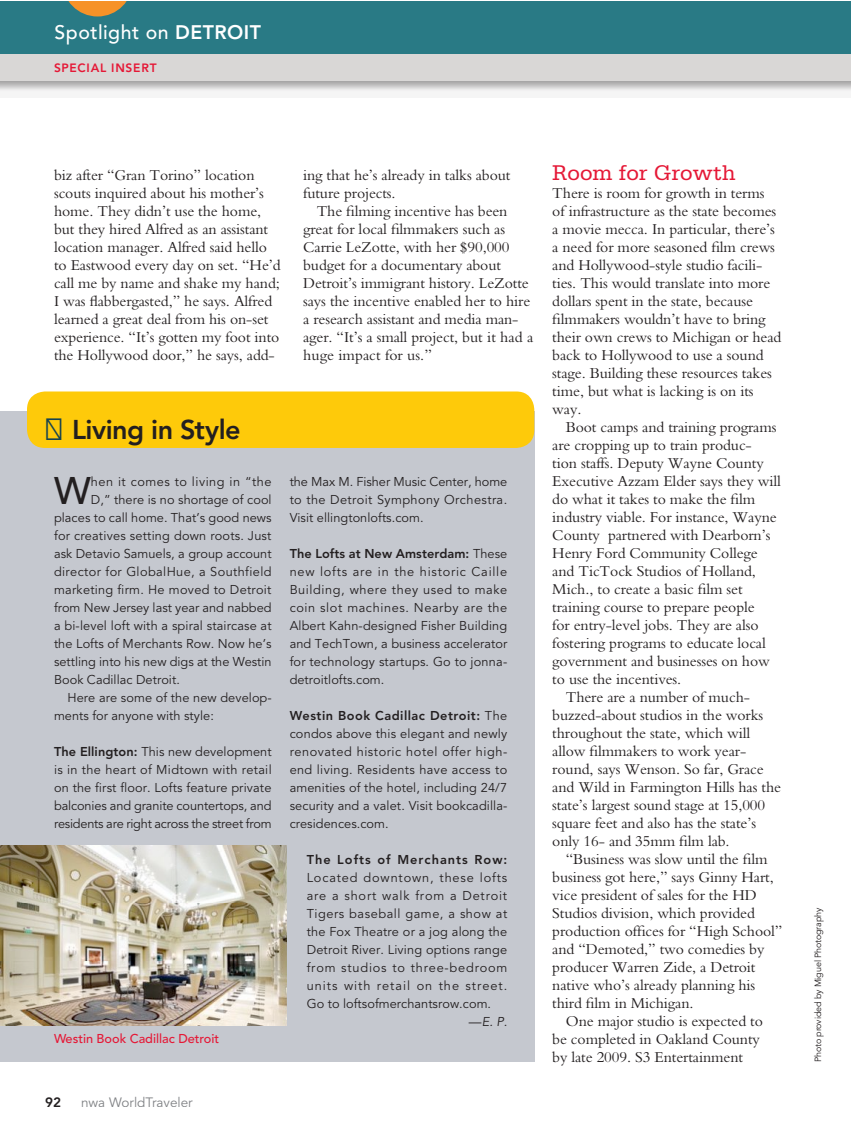
<style>
.page{position:relative;width:851px;height:1134px;background:#fff}
.page>*{position:absolute;margin:0;border:0;box-sizing:border-box;transform-origin:0 0}
.t1{font:500 38.1px "Avenir";color:#231f20}
.t2{font:800 27px "Avenir";letter-spacing:-.02em;color:#231f20}
.t3{font:22.5px "Serifa";letter-spacing:.005em;color:#e51836}
.t4{font:500 19.5px "Avenir";letter-spacing:.025em;color:#fff}
.t5{font:15.75px/18px "Bembo";letter-spacing:-.005em;color:#231f20}
.t6{font:13.5px "Avenir";color:#808285}
.t7{font:800 13.5px "Avenir";color:#231f20}
.t8{font:12.75px/18px "Avenir";letter-spacing:.01em;color:#231f20;text-align:justify}
.t9{font:12.75px "Avenir";letter-spacing:.065em;color:#231f20}
.t10{font:12.75px "Avenir";letter-spacing:.04em;color:#231f20}
.t11{font:12.75px "Avenir";letter-spacing:.03em;color:#231f20}
.t12{font:12.75px "Avenir";letter-spacing:.08em;color:#231f20}
.t13{font:500 12.75px "Avenir";letter-spacing:-.005em;color:#e51836}
.t14{font:800 12.75px "Avenir";letter-spacing:.08em;color:#231f20}
.t15{font:italic 12.75px "Avenir";color:#231f20}
.t16{font:800 12px "Avenir";letter-spacing:.065em;color:#e51836}
.t17{font:9px "Avenir";letter-spacing:-.015em;color:#231f20}
.s1{font-weight:800}
.s2{font-style:normal}
</style>
<div class="page">
<div style="left:0;top:9px;width:850px;height:94px;background:#231f20;opacity:.45"></div>
<div style="left:0;top:13px;width:850px;height:68px;background:#d9d7d6"></div>
<div style="left:0;top:2px;width:850px;height:52px;background:#297a85"></div>
<svg style="left:69px;top:2px;width:57px;height:14px"></svg>
<div style="left:0;top:411px;width:534px;height:651px;background:#c5c8cf"></div>
<img style="left:0;top:846px;width:286px;height:180px">
<div style="left:27px;top:392px;width:507px;height:56px;background:#feca0a;border-radius:18px"></div>
<p class="t4" style="left:55px;top:21px;width:208px">Spotlight on <span class="s1">DETROIT</span></p>
<p class="t16" style="left:54px;top:61px;width:104px">SPECIAL INSERT</p>
<p class="t5" style="left:54px;top:166px;width:228px">biz after “Gran Torino” location scouts inquired about his mother’s home. They didn’t use the home, but they hired Alfred as an assistant location manager. Alfred said hello to Eastwood every day on set. “He’d call me by name and shake my hand; I was flabbergasted,” he says. Alfred learned a great deal from his on-set experience. “It’s gotten my foot into the Hollywood door,” he says, add-</p>
<p class="t5" style="left:303px;top:166px;width:209px">ing that he’s already in talks about future projects.</p>
<p class="t5" style="left:303px;top:202px;width:231px;text-indent:14px">The filming incentive has been great for local filmmakers such as Carrie LeZotte, with her $90,000 budget for a documentary about Detroit’s immigrant history. LeZotte says the incentive enabled her to hire a research assistant and media man&shy;ager. “It’s a small project, but it had a huge impact for us.”</p>
<h2 class="t2" style="left:72px;top:414px;width:170px">Living in Style</h2>
<h1 class="t1" style="left:54px;top:469px;width:38px">W</h1>
<p class="t10" style="left:91px;top:474px;width:182px">hen it comes to living in “the</p>
<p class="t8" style="left:91px;top:491px;width:182px">D,” there is no shortage of cool</p>
<p class="t8" style="left:54px;top:509px;width:219px">places to call home. That’s good news</p>
<p class="t8" style="left:54px;top:527px;width:219px">for creatives setting down roots. Just</p>
<p class="t8" style="left:54px;top:545px;width:219px">ask Detavio Samuels, a group account</p>
<p class="t11" style="left:54px;top:564px;width:219px">director for GlobalHue, a Southfield</p>
<p class="t8" style="left:54px;top:581px;width:219px">marketing firm. He moved to Detroit</p>
<p class="t8" style="left:54px;top:599px;width:219px">from New Jersey last year and nabbed</p>
<p class="t8" style="left:54px;top:617px;width:219px">a bi-level loft with a spiral staircase at</p>
<p class="t8" style="left:54px;top:635px;width:219px">the Lofts of Merchants Row. Now he’s</p>
<p class="t8" style="left:54px;top:653px;width:219px">settling into his new digs at the Westin</p>
<p class="t8" style="left:54px;top:671px;width:127px">Book Cadillac Detroit.</p>
<p class="t8" style="left:68px;top:689px;width:206px">Here are some of the new develop-</p>
<p class="t8" style="left:54px;top:707px;width:161px">ments for anyone with style:</p>
<p class="t8" style="left:54px;top:743px;width:219px"><span class="s1">The Ellington:</span> This new development is in the heart of Midtown with retail on the first floor. Lofts feature private balconies and granite countertops, and residents are right across the street from</p>
<p class="t13" style="left:54px;top:1031px;width:167px">Westin Book Cadillac Detroit</p>
<p class="t8" style="left:290px;top:473px;width:219px">the Max M. Fisher Music Center, home to the Detroit Symphony Orchestra.<br>Visit ellingtonlofts.com.</p>
<p class="t8" style="left:290px;top:545px;width:219px"><span class="s1">The Lofts at New Amsterdam:</span> These new lofts are in the historic Caille Building, where they used to make coin slot machines. Nearby are the Albert Kahn-designed Fisher Building and TechTown, a business accelerator for technology startups. Go to jonna&shy;detroitlofts.com.</p>
<p class="t8" style="left:290px;top:707px;width:219px"><span class="s1">Westin Book Cadillac Detroit:</span> The condos above this elegant and newly renovated historic hotel offer high&shy;end living. Residents have access to amenities of the hotel, including 24/7 security and a valet. Visit bookcadilla&shy;cresidences.com.</p>
<p class="t14" style="left:307px;top:852px;width:202px">The Lofts of Merchants Row:</p>
<p class="t9" style="left:307px;top:870px;width:202px">Located downtown, these lofts</p>
<p class="t9" style="left:307px;top:888px;width:202px">are a short walk from a Detroit</p>
<p class="t10" style="left:307px;top:906px;width:202px">Tigers baseball game, a show at</p>
<p class="t8" style="left:307px;top:923px;width:202px">the Fox Theatre or a jog along the</p>
<p class="t8" style="left:307px;top:941px;width:202px">Detroit River. Living options range</p>
<p class="t9" style="left:307px;top:960px;width:202px">from studios to three-bedroom</p>
<p class="t12" style="left:307px;top:978px;width:202px">units with retail on the street.</p>
<p class="t8" style="left:307px;top:995px;width:186px">Go to loftsofmerchantsrow.com.</p>
<p class="t15" style="left:469px;top:1014px;width:40px"><span class="s2">—</span>E. P.</p>
<p class="t7" style="left:45px;top:1094px;width:17px">92</p>
<p class="t6" style="left:81px;top:1094px;width:113px">nwa WorldTraveler</p>
<h3 class="t3" style="left:552px;top:160px;width:185px">Room for Growth</h3>
<p class="t5" style="left:552px;top:184px;width:230px">There is room for growth in terms<br>of infrastructure as the state becomes a movie mecca. In particular, there’s a need for more seasoned film crews and Hollywood-style studio facili&shy;ties. This would translate into more dollars spent in the state, because filmmakers wouldn’t have to bring their own crews to Michigan or head back to Hollywood to use a sound stage. Building these resources takes time, but what is lacking is on its way.</p>
<p class="t5" style="left:566px;top:418px;width:212px">Boot camps and training programs</p>
<p class="t5" style="left:552px;top:436px;width:201px">are cropping up to train produc-</p>
<p class="t5" style="left:552px;top:454px;width:213px">tion staffs. Deputy Wayne County</p>
<p class="t5" style="left:552px;top:472px;width:230px">Executive Azzam Elder says they will</p>
<p class="t5" style="left:552px;top:490px;width:204px">do what it takes to make the film</p>
<p class="t5" style="left:552px;top:508px;width:226px">industry viable. For instance, Wayne</p>
<p class="t5" style="left:552px;top:526px;width:220px">County partnered with Dearborn’s</p>
<p class="t5" style="left:552px;top:544px;width:207px">Henry Ford Community College</p>
<p class="t5" style="left:552px;top:562px;width:205px">and TicTock Studios of Holland,</p>
<p class="t5" style="left:552px;top:580px;width:192px">Mich., to create a basic film set</p>
<p class="t5" style="left:552px;top:598px;width:204px">training course to prepare people</p>
<p class="t5" style="left:552px;top:616px;width:208px">for entry-level jobs. They are also</p>
<p class="t5" style="left:552px;top:634px;width:215px">fostering programs to educate local</p>
<p class="t5" style="left:552px;top:652px;width:219px">government and businesses on how</p>
<p class="t5" style="left:552px;top:670px;width:130px">to use the incentives.</p>
<p class="t5" style="left:566px;top:688px;width:186px">There are a number of much-</p>
<p class="t5" style="left:552px;top:706px;width:212px">buzzed-about studios in the works</p>
<p class="t5" style="left:552px;top:724px;width:199px">throughout the state, which will</p>
<p class="t5" style="left:552px;top:742px;width:195px">allow filmmakers to work year-</p>
<p class="t5" style="left:552px;top:760px;width:213px">round, says Wenson. So far, Grace</p>
<p class="t5" style="left:552px;top:778px;width:230px">and Wild in Farmington Hills has the</p>
<p class="t5" style="left:552px;top:796px;width:214px">state’s largest sound stage at 15,000</p>
<p class="t5" style="left:552px;top:814px;width:205px">square feet and also has the state’s</p>
<p class="t5" style="left:552px;top:832px;width:179px">only 16- and 35mm film lab.</p>
<p class="t5" style="left:566px;top:850px;width:203px">“Business was slow until the film</p>
<p class="t5" style="left:552px;top:868px;width:223px">business got here,” says Ginny Hart,</p>
<p class="t5" style="left:552px;top:886px;width:206px">vice president of sales for the HD</p>
<p class="t5" style="left:552px;top:904px;width:204px">Studios division, which provided</p>
<p class="t5" style="left:552px;top:922px;width:232px">production offices for “High School”</p>
<p class="t5" style="left:552px;top:940px;width:213px">and “Demoted,” two comedies by</p>
<p class="t5" style="left:552px;top:958px;width:205px">producer Warren Zide, a Detroit</p>
<p class="t5" style="left:552px;top:976px;width:204px">native who’s already planning his</p>
<p class="t5" style="left:552px;top:994px;width:143px">third film in Michigan.</p>
<p class="t5" style="left:566px;top:1012px;width:199px">One major studio is expected to</p>
<p class="t5" style="left:552px;top:1030px;width:209px">be completed in Oakland County</p>
<p class="t5" style="left:552px;top:1048px;width:192px">by late 2009. S3 Entertainment</p>
<p class="t17" style="left:812px;top:1062px;width:156px;rotate:-90deg">Photo provided by Miguel Photography</p>
</div>
